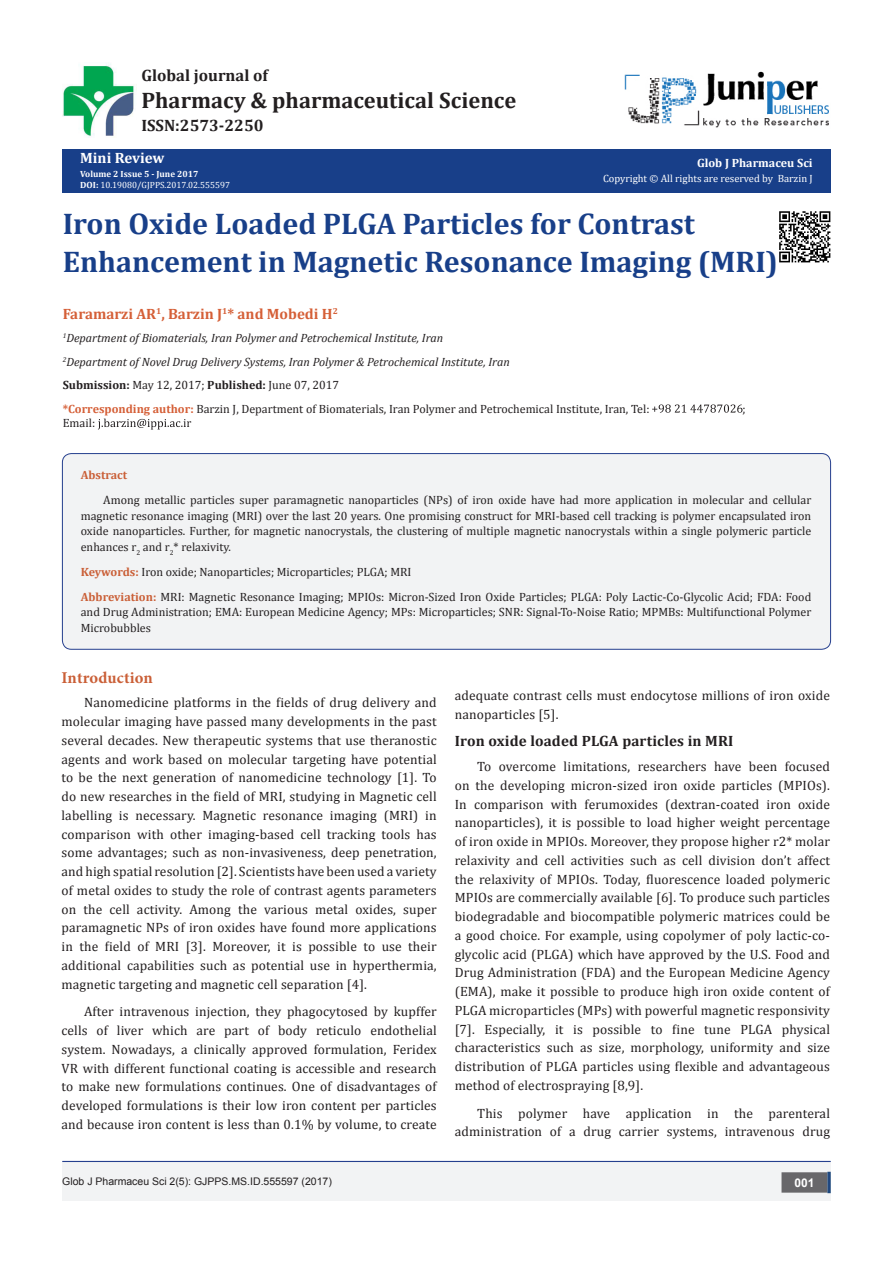
<style>
.page{position:relative;width:893px;height:1263px;background:#fff}
.page>*{position:absolute;margin:0;border:0;box-sizing:border-box;transform-origin:0 0}
.t1{font:700 30px/37.5px "Cambria";color:#183f89}
.t2{font:700 22.5px "Cambria";color:#231f20}
.t3{font:700 16.5px "Cambria";color:#231f20}
.List_Paragraph{font:700 16.5px "Minion Pro";letter-spacing:.005em;color:#ca5f37}
.t4{font:700 15px "Cambria";color:#d55f37}
.List_Paragraph-2{font:700 15px "Cambria";letter-spacing:.01em;color:#231f20}
.t5{font:700 15px "Cambria";color:#fff}
.List_Paragraph-3{font:13.5px/18.8px "Cambria";letter-spacing:.01em;color:#231f20;text-align:justify}
.t6{font:12px/15.8px "Cambria";color:#231f20;text-align:justify}
.t7{font:italic 12px "Cambria";color:#231f20}
.t8{font:700 12px "Cambria";color:#fff}
.t9{font:700 12px "Cambria";color:#ca5f37}
.t10{font:700 12px "Arial";color:#fff}
.t11{font:10.5px "Arial";color:#231f20}
.t12{font:10.5px "Cambria";color:#fff}
.t13{font:9px "Cambria";color:#fff}
.t14{font:700 9px "Cambria";color:#fff}
.s1{font-weight:700}
.s2{font-weight:700;color:#d55f37}
.s3{font-weight:700;color:#ca5f37}
</style>
<div class="page">
<div style="left:62px;top:150px;width:769px;height:43px;background:#183f89"></div>
<svg style="left:652px;top:404px;width:90px;height:9px"></svg>
<svg style="left:98px;top:419px;width:93px;height:11px"></svg>
<div style="left:62px;top:1162px;width:769px;height:39px;background:#f2f3f4"></div>
<div style="left:782px;top:1173px;width:45px;height:19px;background:#68676a"></div>
<div style="left:781px;top:1172px;width:46px;height:20px;border:2px solid #68676a"></div>
<svg style="left:827px;top:1172px;width:4px;height:21px"></svg>
<div style="left:62px;top:454px;width:769px;height:195px;background:#f2f3f4;border-radius:9px"></div>
<div style="left:62px;top:453px;width:769px;height:197px;border:1px solid #253f8e;border-radius:9px"></div>
<hr style="left:62px;top:1161px;width:769px;height:1px;background:#253f8e">
<img style="left:779px;top:211px;width:52px;height:52px">
<img style="left:624px;top:71px;width:205px;height:57px">
<img style="left:63px;top:63px;width:74px;height:75px">
<p class="t3" style="left:141px;top:64px;width:128px">Global journal of</p>
<p class="t2" style="left:141px;top:85px;width:376px">Pharmacy &amp; pharmaceutical Science</p>
<p class="t3" style="left:141px;top:114px;width:124px">ISSN:2573-2250</p>
<p class="t5" style="left:80px;top:148px;width:86px">Mini Review</p>
<p class="t14" style="left:80px;top:168px;width:120px">Volume 2 Issue 5 - June 2017</p>
<p class="t13" style="left:80px;top:180px;width:151px"><span class="s1">DOI:</span> 10.19080/GJPPS.2017.02.555597</p>
<p class="t8" style="left:697px;top:154px;width:117px">Glob J Pharmaceu Sci</p>
<p class="t12" style="left:603px;top:172px;width:211px">Copyright © All rights are reserved by Barzin J</p>
<p class="t1" style="left:63px;top:204px;width:717px">Iron Oxide Loaded PLGA Particles for Contrast<br>Enhancement in Magnetic Resonance Imaging (MRI)</p>
<p class="t4" style="left:63px;top:303px;width:277px">Faramarzi AR<sup>1</sup>, Barzin J<sup>1</sup>* and Mobedi H<sup>2</sup></p>
<p class="t7" style="left:63px;top:330px;width:382px"><sup>1</sup>Department of Biomaterials, Iran Polymer and Petrochemical Institute, Iran</p>
<p class="t7" style="left:63px;top:353px;width:449px"><sup>2</sup>Department of Novel Drug Delivery Systems, Iran Polymer &amp; Petrochemical Institute, Iran</p>
<p class="t6" style="left:63px;top:377px;width:278px"><span class="s1">Submission:</span> May 12, 2017; <span class="s1">Published:</span> June 07, 2017</p>
<p class="t6" style="left:63px;top:401px;width:588px"><span class="s2">*Corresponding author:</span> Barzin J, Department of Biomaterials, Iran Polymer and Petrochemical Institute, Iran, Tel:</p>
<p class="t6" style="left:742px;top:401px;width:5px">;</p>
<p class="t6" style="left:63px;top:415px;width:34px">Email:</p>
<p class="t9" style="left:81px;top:466px;width:48px">Abstract</p>
<p class="t6" style="left:81px;top:492px;width:732px;text-indent:23px">Among metallic particles super paramagnetic nanoparticles (NPs) of iron oxide have had more application in molecular and cellular magnetic resonance imaging (MRI) over the last 20 years. One promising construct for MRI-based cell tracking is polymer encapsulated iron oxide nanoparticles. Further, for magnetic nanocrystals, the clustering of multiple magnetic nanocrystals within a single polymeric particle enhances r<sub>2</sub> and r<sub>2</sub>* relaxivity.</p>
<p class="t6" style="left:81px;top:564px;width:332px"><span class="s3">Keywords:</span> Iron oxide; Nanoparticles; Microparticles; PLGA; MRI</p>
<p class="t6" style="left:81px;top:588px;width:732px"><span class="s3">Abbreviation:</span> MRI: Magnetic Resonance Imaging; MPIOs: Micron-Sized Iron Oxide Particles; PLGA: Poly Lactic-Co-Glycolic Acid; FDA: Food and Drug Administration; EMA: European Medicine Agency; MPs: Microparticles; SNR: Signal-To-Noise Ratio; MPMBs: Multifunctional Polymer Microbubbles</p>
<p class="List_Paragraph" style="left:61px;top:666px;width:93px">Introduction</p>
<p class="List_Paragraph-3" style="left:61px;top:693px;width:377px;text-indent:22px">Nanomedicine platforms in the fields of drug delivery and molecular imaging have passed many developments in the past several decades. New therapeutic systems that use theranostic agents and work based on molecular targeting have potential to be the next generation of nanomedicine technology [1]. To do new researches in the field of MRI, studying in Magnetic cell labelling is necessary. Magnetic resonance imaging (MRI) in comparison with other imaging-based cell tracking tools has some advantages; such as non-invasiveness, deep penetration, and high spatial resolution [2]. Scientists have been used a variety of metal oxides to study the role of contrast agents parameters on the cell activity. Among the various metal oxides, super paramagnetic NPs of iron oxides have found more applications in the field of MRI [3]. Moreover, it is possible to use their additional capabilities such as potential use in hyperthermia, magnetic targeting and magnetic cell separation [4].</p>
<p class="List_Paragraph-3" style="left:61px;top:1002px;width:377px;text-indent:22px">After intravenous injection, they phagocytosed by kupffer cells of liver which are part of body reticulo endothelial system. Nowadays, a clinically approved formulation, Feridex VR with different functional coating is accessible and research to make new formulations continues. One of disadvantages of developed formulations is their low iron content per particles and because iron content is less than 0.1% by volume, to create</p>
<p class="List_Paragraph-3" style="left:455px;top:686px;width:377px">adequate contrast cells must endocytose millions of iron oxide nanoparticles [5].</p>
<p class="List_Paragraph-2" style="left:455px;top:731px;width:280px">Iron oxide loaded PLGA particles in MRI</p>
<p class="List_Paragraph-3" style="left:455px;top:757px;width:377px;text-indent:22px">To overcome limitations, researchers have been focused on the developing micron-sized iron oxide particles (MPIOs).<br>In comparison with ferumoxides (dextran-coated iron oxide nanoparticles), it is possible to load higher weight percentage of iron oxide in MPIOs. Moreover, they propose higher r2* molar relaxivity and cell activities such as cell division don’t affect the relaxivity of MPIOs. Today, fluorescence loaded polymeric MPIOs are commercially available [6]. To produce such particles biodegradable and biocompatible polymeric matrices could be a good choice. For example, using copolymer of poly lactic-co&shy;glycolic acid (PLGA) which have approved by the U.S. Food and Drug Administration (FDA) and the European Medicine Agency (EMA), make it possible to produce high iron oxide content of PLGA microparticles (MPs) with powerful magnetic responsivity [7]. Especially, it is possible to fine tune PLGA physical characteristics such as size, morphology, uniformity and size distribution of PLGA particles using flexible and advantageous method of electrospraying [8,9].</p>
<p class="List_Paragraph-3" style="left:455px;top:1103px;width:377px;text-align:right">This polymer have application in the parenteral administration of a drug carrier systems, intravenous drug</p>
<p class="t11" style="left:62px;top:1175px;width:271px">Glob J Pharmaceu Sci 2(5): GJPPS.MS.ID.555597 (2017)</p>
<p class="t10" style="left:794px;top:1174px;width:22px">001</p>
</div>
